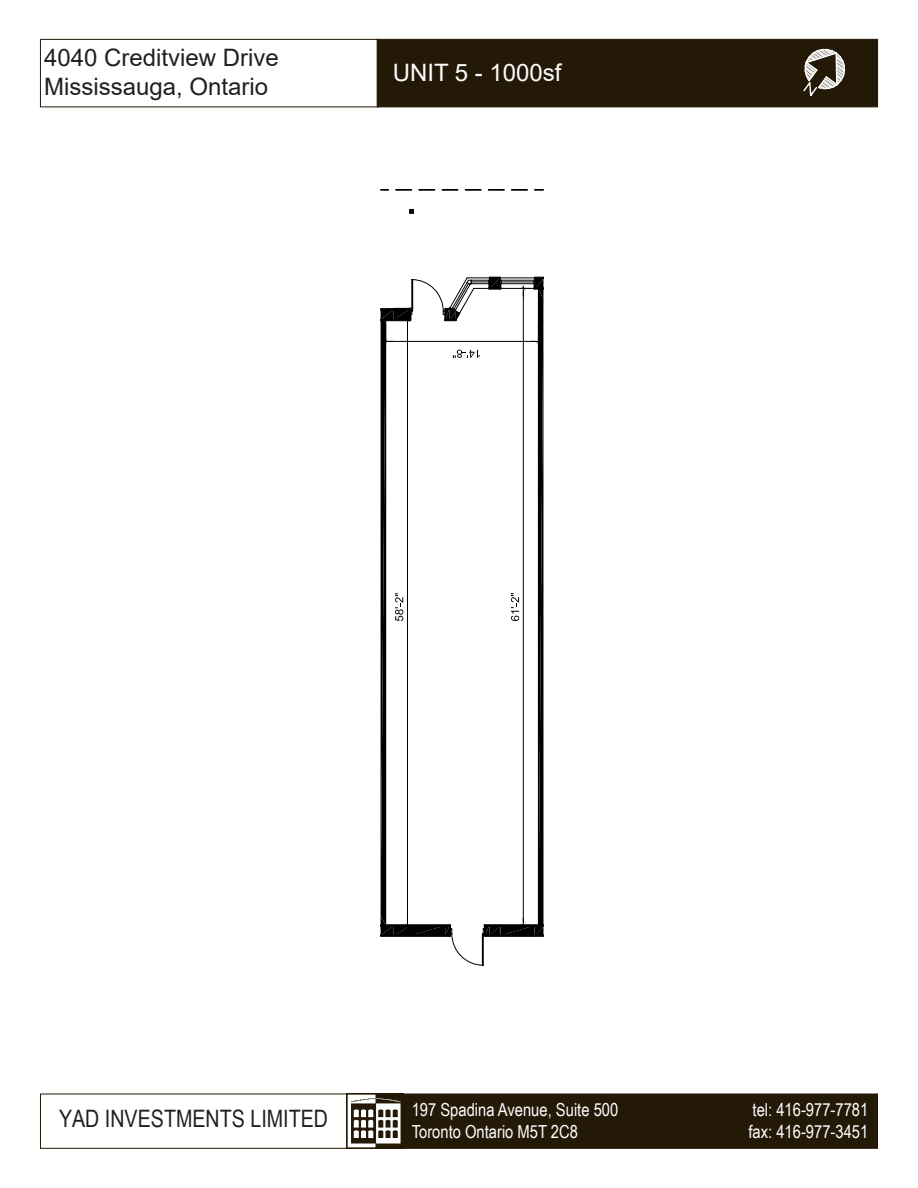
<style>
.page{position:relative;width:918px;height:1188px;background:#fff}
.page>*{position:absolute;margin:0;border:0;box-sizing:border-box;transform-origin:0 0}
.t1{font:24px/28.8px "Arial";color:#231f20}
.t2{font:24px "Arial Narrow";color:#231f20}
.t3{font:24px "Arial";color:#fcfcfc}
.t4{font:18px/21.6px "Arial Narrow";color:#fff}
</style>
<div class="page">
<div style="left:40px;top:39px;width:339px;height:68px;border:1px solid #241907"></div>
<div style="left:377px;top:39px;width:501px;height:68px;background:#241907"></div>
<div style="left:375px;top:1094px;width:503px;height:55px;background:#241907;border:1px solid #241203"></div>
<div style="left:40px;top:1094px;width:336px;height:55px;border:1px solid #241907"></div>
<img style="left:347px;top:1094px;width:57px;height:55px">
<svg style="left:803px;top:48px;width:43px;height:49px"></svg>
<svg style="left:396px;top:190px;width:16px;height:1px"></svg>
<svg style="left:419px;top:190px;width:16px;height:1px"></svg>
<svg style="left:442px;top:190px;width:17px;height:1px"></svg>
<svg style="left:465px;top:190px;width:17px;height:1px"></svg>
<svg style="left:488px;top:190px;width:17px;height:1px"></svg>
<svg style="left:511px;top:190px;width:17px;height:1px"></svg>
<svg style="left:409px;top:209px;width:5px;height:5px"></svg>
<svg style="left:380px;top:277px;width:164px;height:689px"></svg>
<h1 class="t1" style="left:44px;top:43px;width:236px">4040 Creditview Drive<br>Mississauga, Ontario</h1>
<h1 class="t3" style="left:393px;top:56px;width:170px">UNIT 5 - 1000sf</h1>
<h1 class="t2" style="left:59px;top:1101px;width:271px">YAD INVESTMENTS LIMITED</h1>
<p class="t4" style="left:412px;top:1099px;width:208px">197 Spadina Avenue, Suite 500<br>Toronto Ontario M5T 2C8</p>
<p class="t4" style="left:749px;top:1099px;width:121px">tel: 416-977-7781 fax: 416-977-3451</p>
</div>
